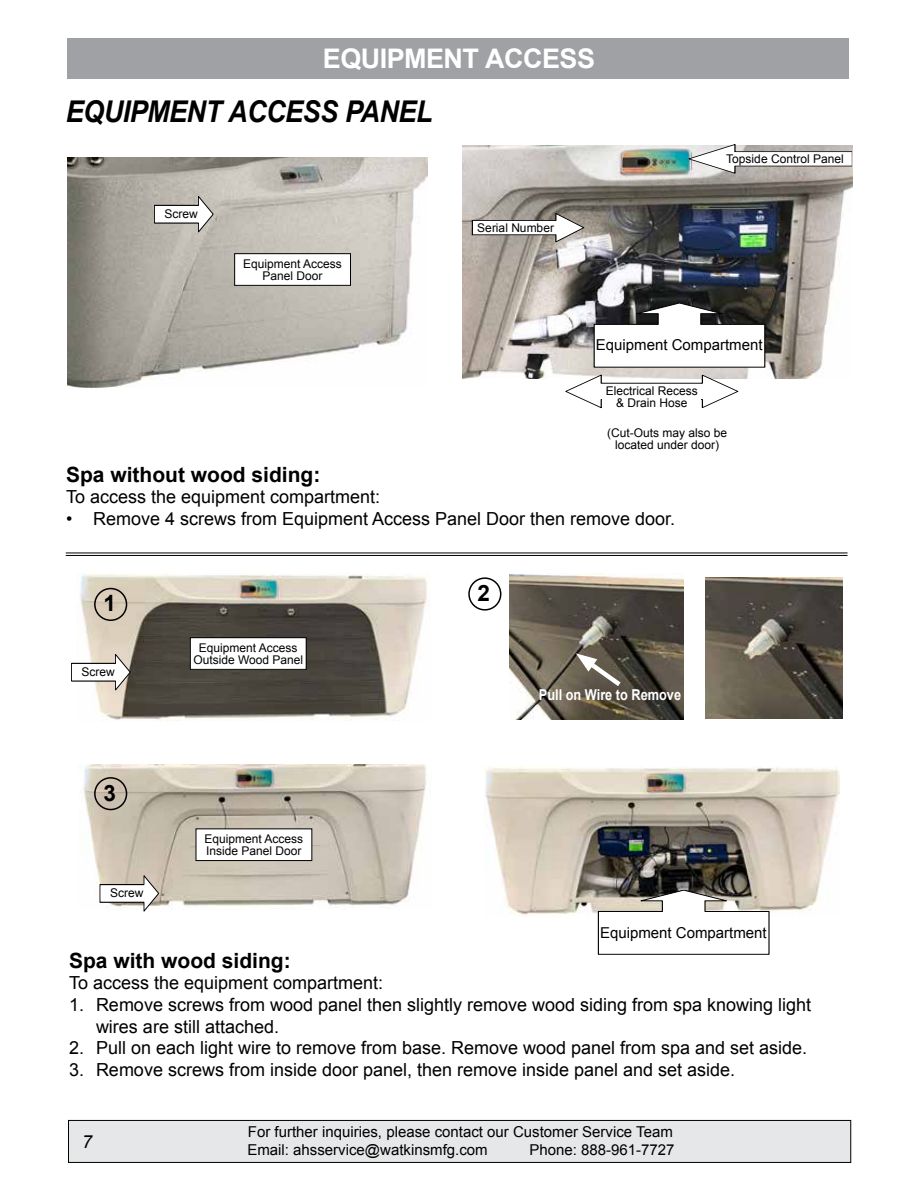
<style>
.page{position:relative;width:918px;height:1188px;background:#fff}
.page>*{position:absolute;margin:0;border:0;box-sizing:border-box;transform-origin:0 0}
.t1{font:italic 700 30px "Arial";letter-spacing:-.02em;color:#000;scale:.9 1}
.t2{font:700 27px "Arial";letter-spacing:-.02em;color:#fff}
.t3{font:700 22.5px "Arial";color:#000}
.t4{font:700 21px "Arial";color:#000}
.t5{font:18px/21.6px "Arial";color:#000}
.t6{font:italic 18px "Arial";color:#000}
.t7{font:15px/17.7px "Arial";color:#000}
.t8{font:700 15px "Arial";color:#fff;scale:.85 1}
.t9{font:12px/12px "Arial";color:#000;text-align:center}
</style>
<div class="page">
<div style="left:69px;top:1120px;width:782px;height:42px;background:#e6e7e8"></div>
<div style="left:68px;top:1120px;width:783px;height:43px;border:1px solid #000"></div>
<img style="left:484px;top:766px;width:355px;height:150px">
<div style="left:68px;top:38px;width:781px;height:41px;background:#9fa1a4"></div>
<hr style="left:66px;top:553px;width:782px;height:1px;background:#000">
<hr style="left:66px;top:555px;width:782px;height:1px;background:#000">
<svg style="left:598px;top:890px;width:172px;height:65px"></svg>
<img style="left:76px;top:574px;width:352px;height:147px">
<img style="left:83px;top:764px;width:344px;height:144px">
<img style="left:510px;top:574px;width:174px;height:145px">
<img style="left:706px;top:577px;width:137px;height:141px">
<svg style="left:576px;top:653px;width:50px;height:38px"></svg>
<div style="left:94px;top:588px;width:33px;height:33px;border:2px solid #000;border-radius:50%"></div>
<div style="left:468px;top:577px;width:33px;height:34px;border:2px solid #000;border-radius:50%"></div>
<div style="left:94px;top:777px;width:33px;height:33px;border:2px solid #000;border-radius:50%"></div>
<svg style="left:99px;top:874px;width:61px;height:38px"></svg>
<svg style="left:71px;top:653px;width:61px;height:40px"></svg>
<div style="left:190px;top:638px;width:116px;height:31px;background:#fff"></div>
<div style="left:190px;top:637px;width:117px;height:33px;border:1px solid #000"></div>
<div style="left:196px;top:829px;width:116px;height:32px;background:#fff"></div>
<div style="left:196px;top:828px;width:116px;height:33px;border:1px solid #000"></div>
<img style="left:68px;top:157px;width:359px;height:230px">
<img style="left:463px;top:145px;width:389px;height:234px">
<svg style="left:688px;top:144px;width:163px;height:30px"></svg>
<svg style="left:154px;top:195px;width:60px;height:39px"></svg>
<svg style="left:594px;top:302px;width:172px;height:66px"></svg>
<div style="left:235px;top:254px;width:115px;height:31px;background:#fff"></div>
<div style="left:234px;top:253px;width:117px;height:33px;border:1px solid #000"></div>
<svg style="left:472px;top:213px;width:112px;height:29px"></svg>
<svg style="left:565px;top:375px;width:173px;height:33px"></svg>
<div style="left:603px;top:386px;width:98px;height:59px;background:#fff"></div>
<h2 class="t2" style="left:323px;top:41px;width:274px">EQUIPMENT ACCESS</h2>
<h1 class="t1" style="left:66px;top:91px;width:409px">EQUIPMENT ACCESS PANEL</h1>
<p class="t9" style="left:165px;top:208px;width:35px">Screw</p>
<p class="t9" style="left:243px;top:258px;width:100px">Equipment Access<br>Panel Door</p>
<p class="t9" style="left:477px;top:222px;width:78px">Serial Number</p>
<p class="t9" style="left:726px;top:153px;width:119px">Topside Control Panel</p>
<p class="t7" style="left:596px;top:336px;width:168px">Equipment Compartment</p>
<p class="t9" style="left:606px;top:385px;width:94px">Electrical Recess &amp; Drain Hose</p>
<p class="t9" style="left:607px;top:426px;width:122px">(Cut-Outs may also be located under door)</p>
<p class="t4" style="left:66px;top:460px;width:256px">Spa without wood siding:</p>
<p class="t5" style="left:66px;top:486px;width:316px">To access the equipment compartment:</p>
<p class="t5" style="left:66px;top:508px;width:611px">• Remove 4 screws from Equipment Access Panel Door then remove door.</p>
<p class="t3" style="left:103px;top:589px;width:14px">1</p>
<p class="t9" style="left:82px;top:666px;width:35px">Screw</p>
<p class="t3" style="left:103px;top:778px;width:14px">3</p>
<p class="t9" style="left:110px;top:887px;width:35px">Screw</p>
<p class="t9" style="left:193px;top:642px;width:111px">Equipment Access<br>Outside Wood Panel</p>
<p class="t9" style="left:205px;top:833px;width:100px;text-align:left">Equipment Access<br>Inside Panel Door</p>
<p class="t3" style="left:478px;top:578px;width:14px">2</p>
<p class="t8" style="left:539px;top:685px;width:169px">Pull on Wire to Remove</p>
<p class="t7" style="left:600px;top:924px;width:168px">Equipment Compartment</p>
<p class="t4" style="left:69px;top:947px;width:223px">Spa with wood siding:</p>
<p class="t5" style="left:69px;top:973px;width:316px">To access the equipment compartment:</p>
<p class="t5" style="left:96px;top:994px;width:717px;text-indent:-27px">1. Remove screws from wood panel then slightly remove wood siding from spa knowing light wires are still attached.</p>
<p class="t5" style="left:69px;top:1037px;width:740px">2. Pull on each light wire to remove from base. Remove wood panel from spa and set aside.</p>
<p class="t5" style="left:69px;top:1059px;width:668px">3. Remove screws from inside door panel, then remove inside panel and set aside.</p>
<p class="t6" style="left:82px;top:1130px;width:12px">7</p>
<p class="t7" style="left:247px;top:1123px;width:427px">For further inquiries, please contact our Customer Service Team<br>Email: ahsservice@watkinsmfg.com</p>
<p class="t7" style="left:529px;top:1141px;width:147px">Phone: 888-961-7727</p>
</div>
